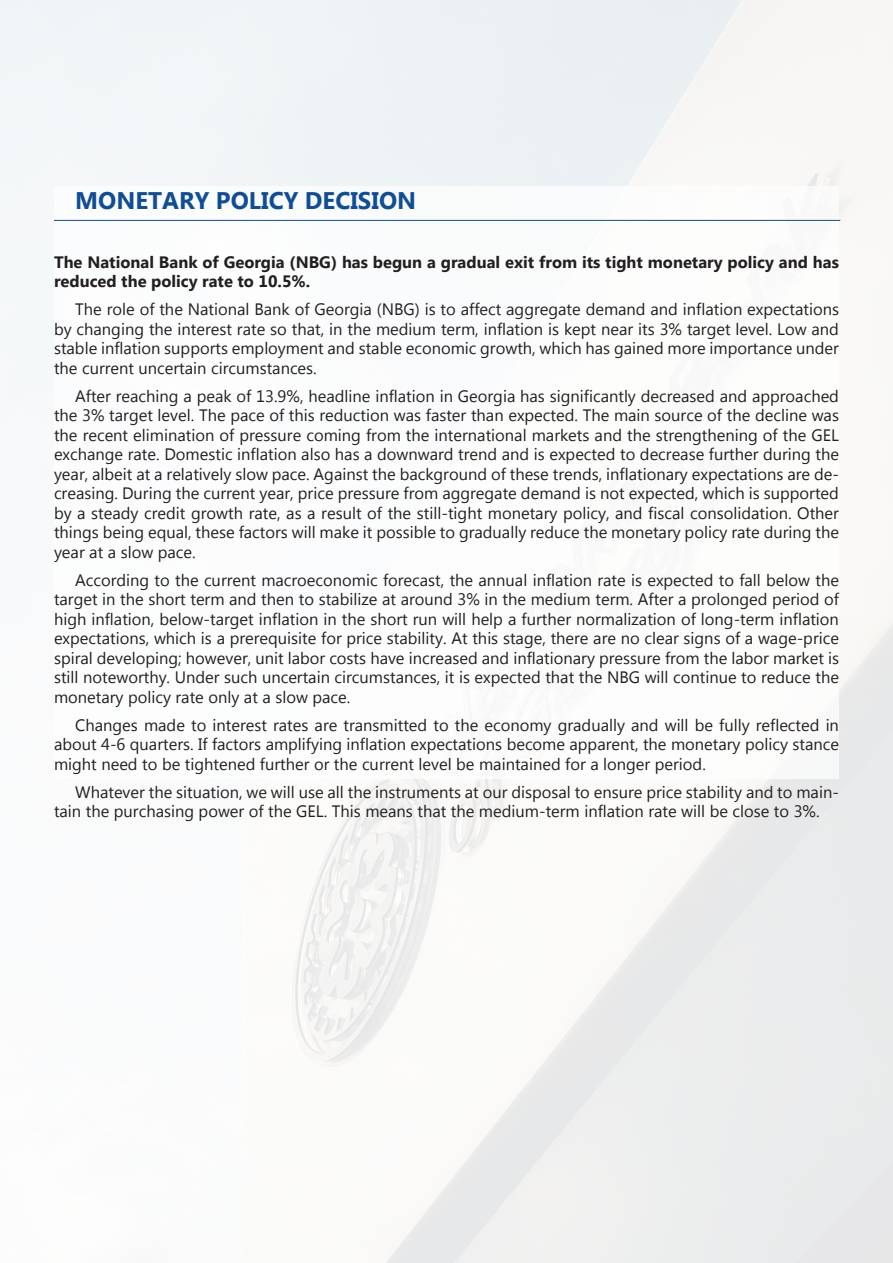
<style>
.page{position:relative;width:893px;height:1263px;background:#fff}
.page>*{position:absolute;margin:0;border:0;box-sizing:border-box;transform-origin:0 0}
.t1{font:700 24px "Microsoft New Tai Lue";color:#0f4d96}
.t2{font:16.5px/19.5px "Microsoft New Tai Lue";color:#231f20;text-align:justify}
.t3{font:700 16.5px/19.5px "Microsoft New Tai Lue";color:#231f20}
</style>
<div class="page">
<hr style="left:54px;top:220px;width:786px;height:1px;background:#0f4d96">
<h1 class="t1" style="left:75px;top:187px;width:342px">MONETARY POLICY DECISION</h1>
<p class="t3" style="left:54px;top:253px;width:786px">The National Bank of Georgia (NBG) has begun a gradual exit from its tight monetary policy and has reduced the policy rate to 10.5%.</p>
<p class="t2" style="left:54px;top:301px;width:786px;text-indent:21px">The role of the National Bank of Georgia (NBG) is to affect aggregate demand and inflation expectations by changing the interest rate so that, in the medium term, inflation is kept near its 3% target level. Low and stable inflation supports employment and stable economic growth, which has gained more importance under the current uncertain circumstances.</p>
<p class="t2" style="left:54px;top:387px;width:786px;text-indent:21px">After reaching a peak of 13.9%, headline inflation in Georgia has significantly decreased and approached the 3% target level. The pace of this reduction was faster than expected. The main source of the decline was the recent elimination of pressure coming from the international markets and the strengthening of the GEL exchange rate. Domestic inflation also has a downward trend and is expected to decrease further during the year, albeit at a relatively slow pace. Against the background of these trends, inflationary expectations are de&shy;creasing. During the current year, price pressure from aggregate demand is not expected, which is supported by a steady credit growth rate, as a result of the still-tight monetary policy, and fiscal consolidation. Other things being equal, these factors will make it possible to gradually reduce the monetary policy rate during the year at a slow pace.</p>
<p class="t2" style="left:54px;top:571px;width:786px;text-indent:21px">According to the current macroeconomic forecast, the annual inflation rate is expected to fall below the target in the short term and then to stabilize at around 3% in the medium term. After a prolonged period of high inflation, below-target inflation in the short run will help a further normalization of long-term inflation expectations, which is a prerequisite for price stability. At this stage, there are no clear signs of a wage-price spiral developing; however, unit labor costs have increased and inflationary pressure from the labor market is still noteworthy. Under such uncertain circumstances, it is expected that the NBG will continue to reduce the monetary policy rate only at a slow pace.</p>
<p class="t2" style="left:54px;top:716px;width:786px;text-indent:21px">Changes made to interest rates are transmitted to the economy gradually and will be fully reflected in about 4-6 quarters. If factors amplifying inflation expectations become apparent, the monetary policy stance might need to be tightened further or the current level be maintained for a longer period.</p>
<p class="t2" style="left:54px;top:783px;width:786px;text-indent:21px">Whatever the situation, we will use all the instruments at our disposal to ensure price stability and to main&shy;tain the purchasing power of the GEL. This means that the medium-term inflation rate will be close to 3%.</p>
</div>
